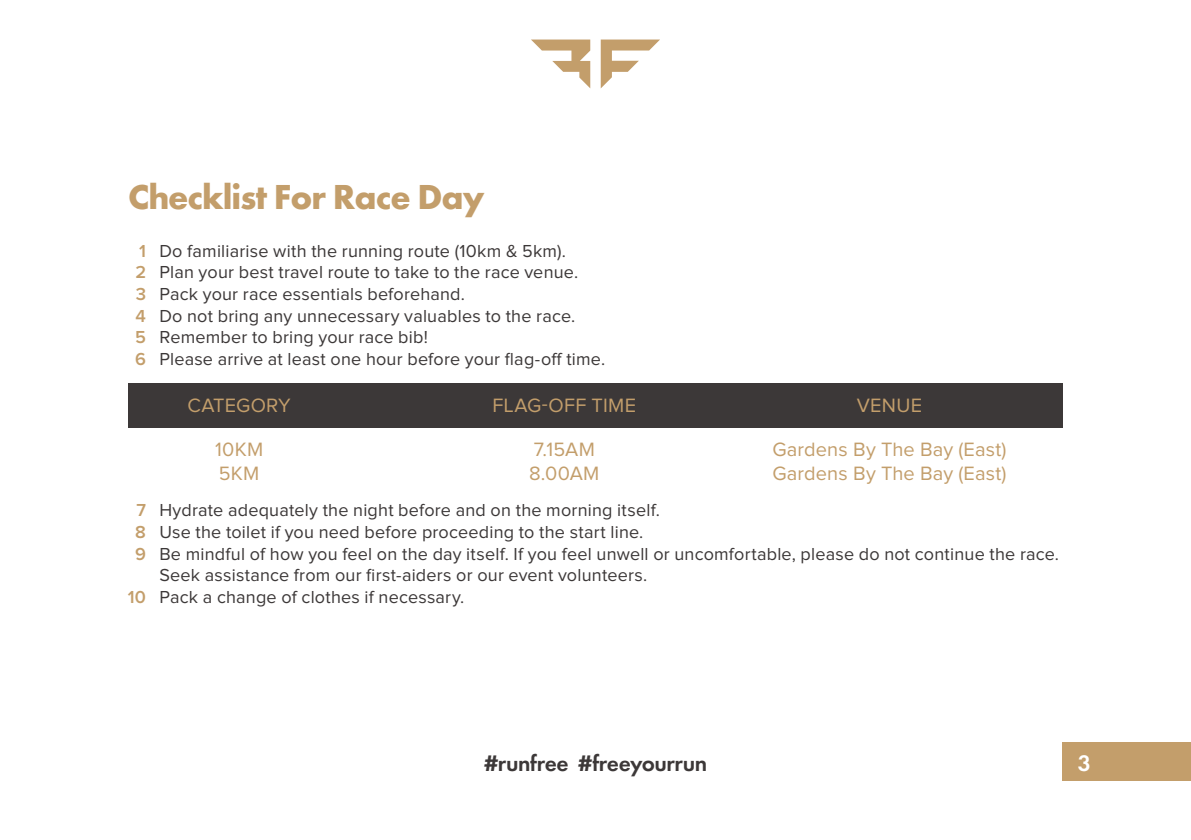
<style>
.page{position:relative;width:1191px;height:840px;background:#fff}
.page>*{position:absolute;margin:0;border:0;box-sizing:border-box;transform-origin:0 0}
.t1{font:700 36px "Futura PT";letter-spacing:-.025em;color:#c39e6b}
.t2{font:600 23.2px "Futura PT";letter-spacing:-.015em;color:#3c3838}
.t3{font:600 23.2px "Futura PT";color:#fff}
.t4{font:20px/24px "Proxima Nova";letter-spacing:.01em;color:#c39e6b}
.t5{font:18px/21.6px "Proxima Nova";letter-spacing:.01em;color:#3c3838}
.t6{font:600 18px/21.6px "Proxima Nova";color:#c39e6b;text-align:justify}
</style>
<div class="page">
<svg style="left:601px;top:39px;width:59px;height:49px"></svg>
<svg style="left:531px;top:39px;width:59px;height:49px"></svg>
<div style="left:1062px;top:742px;width:129px;height:38px;background:#c39e6b"></div>
<div style="left:128px;top:383px;width:934px;height:44px;background:#3c3838"></div>
<h1 class="t1" style="left:128px;top:173px;width:358px">Checklist For Race Day</h1>
<p class="t5" style="left:159px;top:240px;width:447px">Do familiarise with the running route (10km &amp; 5km).<br>Plan your best travel route to take to the race venue.<br>Pack your race essentials beforehand.<br>Do not bring any unnecessary valuables to the race.<br>Remember to bring your race bib!<br>Please arrive at least one hour before your flag-off time.</p>
<p class="t6" style="left:135px;top:240px;width:12px">1<br>2<br>3<br>4<br>5<br>6</p>
<p class="t4" style="left:187px;top:394px;width:105px">CATEGORY</p>
<p class="t4" style="left:215px;top:438px;width:50px">10KM<br>5KM</p>
<p class="t4" style="left:492px;top:394px;width:145px">FLAG-OFF TIME</p>
<p class="t4" style="left:529px;top:438px;width:72px">7.15AM<br>8.00AM</p>
<p class="t4" style="left:856px;top:394px;width:67px">VENUE</p>
<p class="t4" style="left:772px;top:438px;width:235px">Gardens By The Bay (East)<br>Gardens By The Bay (East)</p>
<p class="t6" style="left:135px;top:500px;width:12px">7<br>8<br>9</p>
<p class="t6" style="left:128px;top:586px;width:20px">10</p>
<p class="t5" style="left:159px;top:500px;width:901px">Hydrate adequately the night before and on the morning itself.<br>Use the toilet if you need before proceeding to the start line.<br>Be mindful of how you feel on the day itself. If you feel unwell or uncomfortable, please do not continue the race.<br>Seek assistance from our first-aiders or our event volunteers.<br>Pack a change of clothes if necessary.</p>
<p class="t2" style="left:484px;top:748px;width:224px">#runfree #freeyourrun</p>
<p class="t3" style="left:1077px;top:748px;width:15px">3</p>
</div>
